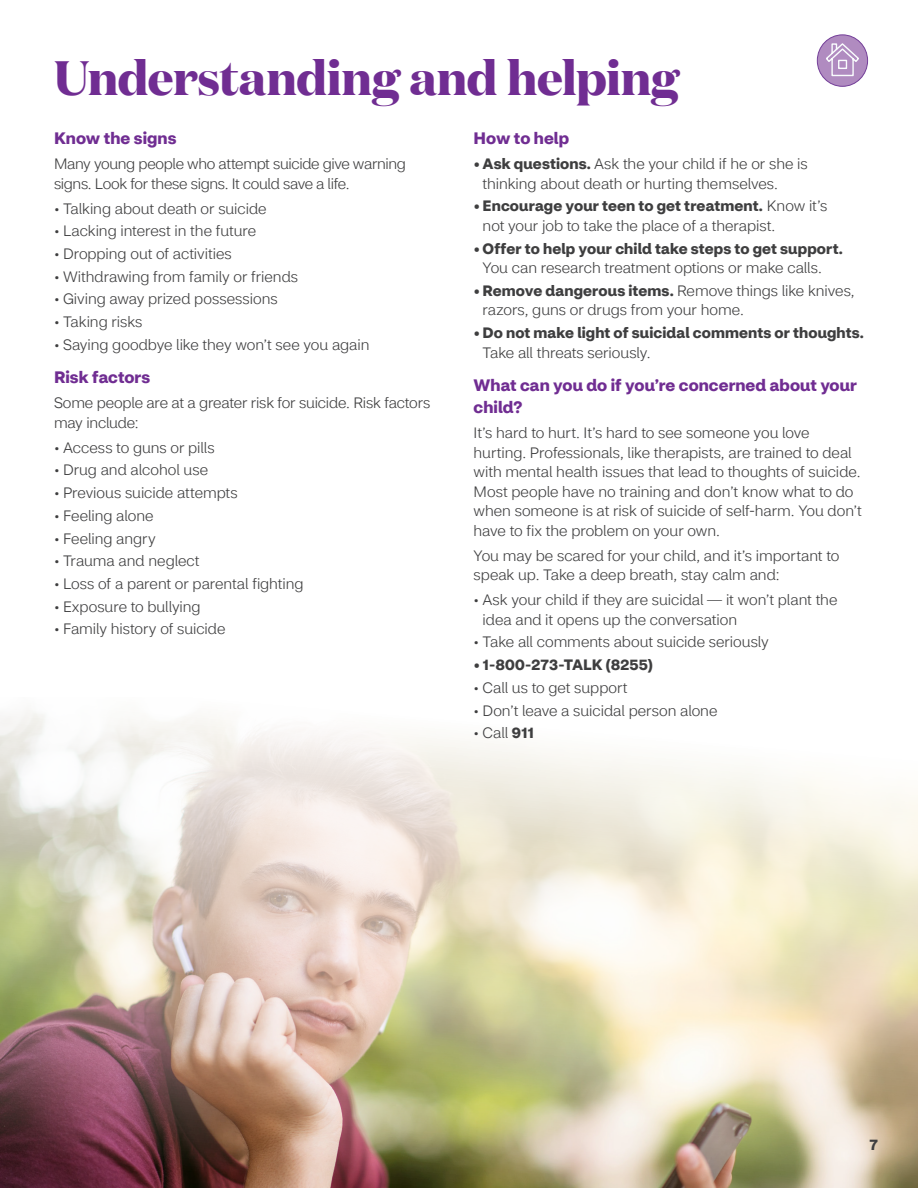
<style>
.page{position:relative;width:918px;height:1188px;background:#fff}
.page>*{position:absolute;margin:0;border:0;box-sizing:border-box;transform-origin:0 0}
.Page_Headline{font:700 48px "Domaine Display";letter-spacing:-.01em;color:#702d92}
.Body_headline{font:700 16.5px/22.5px "CVS Health Sans";letter-spacing:.005em;color:#702d92}
.Bullet_List{font:300 15px/19.5px "CVS Health Sans";color:#3e3e3f}
.Body{font:300 15px/19.5px "CVS Health Sans";letter-spacing:-.005em;color:#3e3e3f}
.Bullet_List-2{font:700 15px/19.5px "CVS Health Sans";letter-spacing:.01em;color:#3e3e3f}
.Body-2{font:300 15px/19.5px "CVS Health Sans";letter-spacing:-.025em;color:#3e3e3f}
.s1{font-weight:700}
.s2{font-weight:300}
</style>
<div class="page">
<img style="left:0;top:710px;width:918px;height:478px">
<div style="left:817px;top:35px;width:51px;height:51px;background:#b08bc0;border-radius:50%"></div>
<div style="left:817px;top:34px;width:51px;height:53px;border:1px solid #743f99;border-radius:50%"></div>
<svg style="left:825px;top:42px;width:35px;height:35px"></svg>
<h2 class="Page_Headline" style="left:54px;top:43px;width:626px">Understanding and helping</h2>
<h3 class="Body_headline" style="left:54px;top:127px;width:124px">Know the signs</h3>
<p class="Body-2" style="left:54px;top:154px;width:353px">Many young people who attempt suicide give warning signs. Look for these signs. It could save a life.</p>
<p class="Bullet_List" style="left:54px;top:199px;width:214px">• Talking about death or suicide</p>
<p class="Bullet_List" style="left:54px;top:221px;width:204px">• Lacking interest in the future</p>
<p class="Bullet_List" style="left:54px;top:244px;width:179px">• Dropping out of activities</p>
<p class="Bullet_List" style="left:54px;top:267px;width:246px">• Withdrawing from family or friends</p>
<p class="Bullet_List" style="left:54px;top:290px;width:225px">• Giving away prized possessions</p>
<p class="Bullet_List" style="left:54px;top:312px;width:90px">• Taking risks</p>
<p class="Bullet_List" style="left:54px;top:335px;width:317px">• Saying goodbye like they won’t see you again</p>
<h3 class="Body_headline" style="left:54px;top:366px;width:98px">Risk factors</h3>
<p class="Body" style="left:54px;top:393px;width:378px">Some people are at a greater risk for suicide. Risk factors may include:</p>
<p class="Bullet_List" style="left:54px;top:438px;width:162px">• Access to guns or pills</p>
<p class="Bullet_List" style="left:54px;top:460px;width:156px">• Drug and alcohol use</p>
<p class="Bullet_List" style="left:54px;top:483px;width:185px">• Previous suicide attempts</p>
<p class="Bullet_List" style="left:54px;top:506px;width:101px">• Feeling alone</p>
<p class="Bullet_List" style="left:54px;top:529px;width:103px">• Feeling angry</p>
<p class="Bullet_List" style="left:54px;top:551px;width:147px">• Trauma and neglect</p>
<p class="Bullet_List" style="left:54px;top:574px;width:251px">• Loss of a parent or parental fighting</p>
<p class="Bullet_List" style="left:54px;top:597px;width:148px">• Exposure to bullying</p>
<p class="Bullet_List" style="left:54px;top:620px;width:173px">• Family history of suicide</p>
<h3 class="Body_headline" style="left:474px;top:127px;width:97px">How to help</h3>
<p class="Bullet_List" style="left:483px;top:154px;width:327px;text-indent:-9px"><span class="s1">•Ask questions.</span> Ask the your child if he or she is thinking about death or hurting themselves.</p>
<p class="Bullet_List" style="left:483px;top:196px;width:346px;text-indent:-9px"><span class="s1">•Encourage your teen to get treatment.</span> Know it’s not your job to take the place of a therapist.</p>
<p class="Bullet_List-2" style="left:483px;top:239px;width:362px;text-indent:-9px">•Offer to help your child take steps to get support.<br><span class="s2">You can research treatment options or make calls.</span></p>
<p class="Bullet_List" style="left:483px;top:281px;width:374px;text-indent:-9px"><span class="s1">•Remove dangerous items.</span> Remove things like knives, razors, guns or drugs from your home.</p>
<p class="Bullet_List-2" style="left:483px;top:323px;width:383px;text-indent:-9px">•Do not make light of suicidal comments or thoughts.<br><span class="s2">Take all threats seriously.</span></p>
<h3 class="Body_headline" style="left:474px;top:374px;width:385px">What can you do if you’re concerned about your child?</h3>
<p class="Body" style="left:474px;top:423px;width:390px">It’s hard to hurt. It’s hard to see someone you love hurting. Professionals, like therapists, are trained to deal with mental health issues that lead to thoughts of suicide.<br>Most people have no training and don’t know what to do when someone is at risk of suicide of self-harm. You don’t have to fix the problem on your own.</p>
<p class="Body" style="left:474px;top:546px;width:367px">You may be scared for your child, and it’s important to speak up. Take a deep breath, stay calm and:</p>
<p class="Bullet_List" style="left:483px;top:590px;width:356px;text-indent:-9px">• Ask your child if they are suicidal — it won’t plant the idea and it opens up the conversation</p>
<p class="Bullet_List" style="left:474px;top:632px;width:297px">• Take all comments about suicide seriously</p>
<p class="Bullet_List-2" style="left:474px;top:655px;width:181px">• 1-800-273-TALK (8255)</p>
<p class="Bullet_List" style="left:474px;top:678px;width:156px">• Call us to get support</p>
<p class="Bullet_List" style="left:474px;top:701px;width:245px">• Don’t leave a suicidal person alone</p>
<p class="Bullet_List" style="left:474px;top:723px;width:62px">• Call <span class="s1">911</span></p>
<p class="Bullet_List-2" style="left:869px;top:1136px;width:10px">7</p>
</div>
